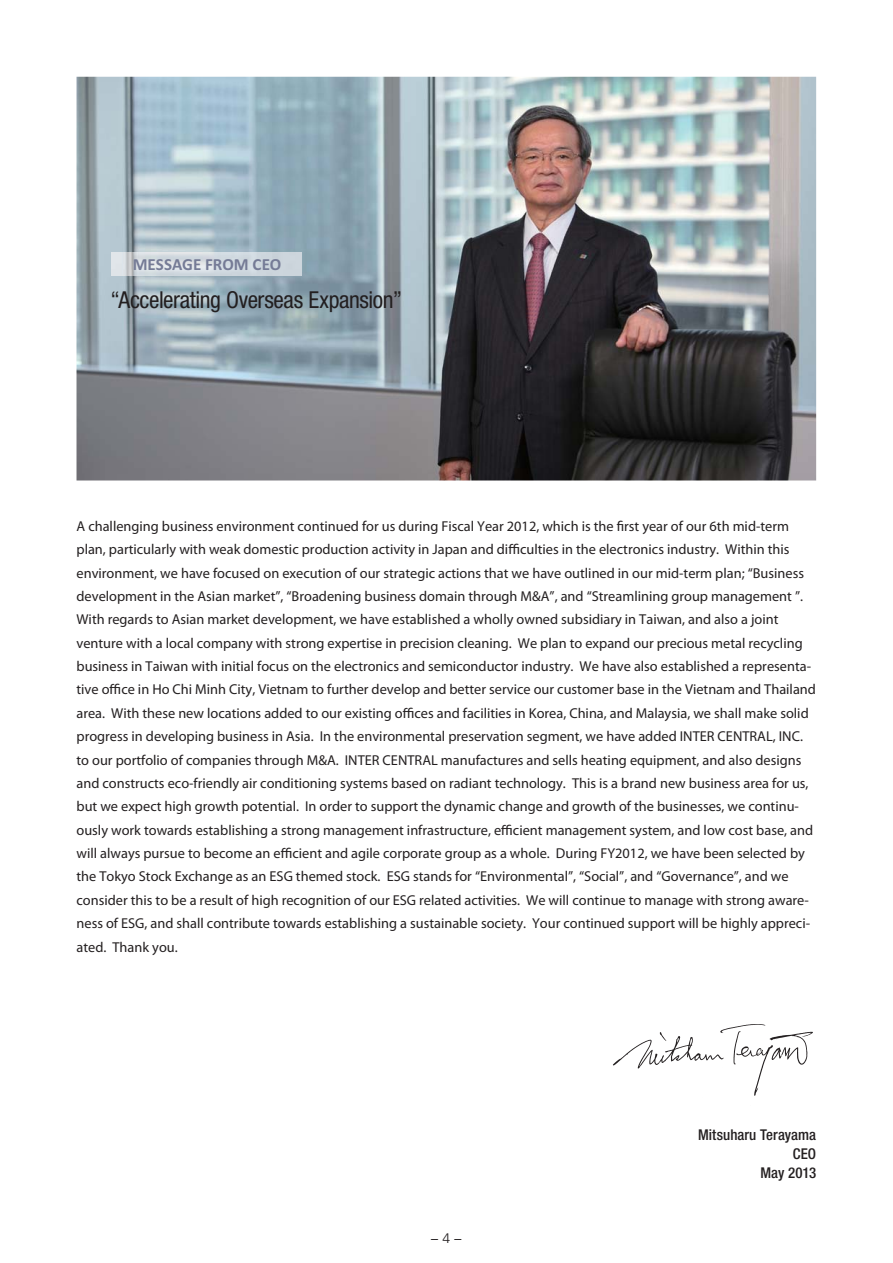
<style>
.page{position:relative;width:893px;height:1263px;background:#fff}
.page>*{position:absolute;margin:0;border:0;box-sizing:border-box;transform-origin:0 0}
.t1{font:condensed 23.4px "Helvetica Neue";letter-spacing:-.015em;color:#231f20}
.t2{font:700 16.95px "Calibri";color:#757b96}
.t3{font:500 condensed 14.85px/19.2px "Helvetica Neue";letter-spacing:.005em;color:#231f20;text-align:right}
.t4{font:14.4px/23.4px "Myriad Pro";color:#231f20}
.t5{font:300 13.8px "Frutiger";color:#231f20}
</style>
<div class="page">
<img style="left:76px;top:77px;width:740px;height:404px">
<img style="left:111px;top:253px;width:190px;height:22px">
<img style="left:613px;top:1024px;width:200px;height:72px">
<p class="t2" style="left:133px;top:254px;width:150px">MESSAGE FROM CEO</p>
<h1 class="t1" style="left:111px;top:292px;width:293px">“Accelerating Overseas Expansion”</h1>
<p class="t4" style="left:77px;top:515px;width:741px">A challenging business environment continued for us during Fiscal Year 2012, which is the first year of our 6th mid-term plan, particularly with weak domestic production activity in Japan and difficulties in the electronics industry. Within this environment, we have focused on execution of our strategic actions that we have outlined in our mid-term plan; “Business development in the Asian market”, “Broadening business domain through M&amp;A”, and “Streamlining group management ”.<br>With regards to Asian market development, we have established a wholly owned subsidiary in Taiwan, and also a joint venture with a local company with strong expertise in precision cleaning. We plan to expand our precious metal recycling business in Taiwan with initial focus on the electronics and semiconductor industry. We have also established a representa&shy;tive office in Ho Chi Minh City, Vietnam to further develop and better service our customer base in the Vietnam and Thailand area. With these new locations added to our existing offices and facilities in Korea, China, and Malaysia, we shall make solid progress in developing business in Asia. In the environmental preservation segment, we have added INTER CENTRAL, INC. to our portfolio of companies through M&amp;A. INTER CENTRAL manufactures and sells heating equipment, and also designs and constructs eco-friendly air conditioning systems based on radiant technology. This is a brand new business area for us, but we expect high growth potential. In order to support the dynamic change and growth of the businesses, we continu&shy;ously work towards establishing a strong management infrastructure, efficient management system, and low cost base, and will always pursue to become an efficient and agile corporate group as a whole. During FY2012, we have been selected by the Tokyo Stock Exchange as an ESG themed stock. ESG stands for “Environmental”, “Social”, and “Governance”, and we consider this to be a result of high recognition of our ESG related activities. We will continue to manage with strong aware&shy;ness of ESG, and shall contribute towards establishing a sustainable society. Your continued support will be highly appreci&shy;ated. Thank you.</p>
<p class="t5" style="left:430px;top:1233px;width:33px">− 4 −</p>
<p class="t3" style="left:698px;top:1126px;width:120px">Mitsuharu Terayama<br>CEO<br>May 2013</p>
</div>
